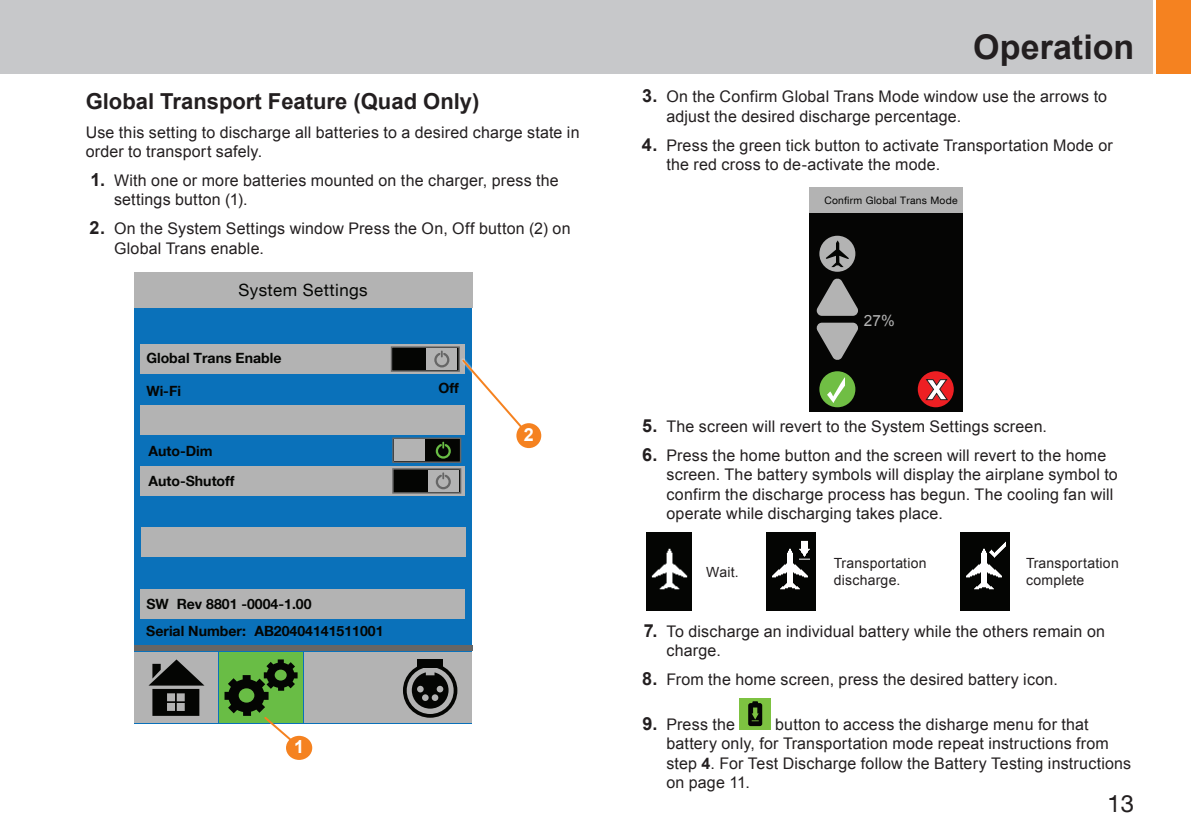
<style>
.page{position:relative;width:1191px;height:840px;background:#fff}
.page>*{position:absolute;margin:0;border:0;box-sizing:border-box;transform-origin:0 0}
.t1{font:700 38.6px "Arial";color:#fff}
.t2{font:700 34px "Arial";color:#231f20}
.t3{font:24px "Helvetica Neue LT Com";color:#231f20}
.t4{font:700 22px "Arial";color:#231f20}
.t5{font:700 18px "Arial";color:#fff}
.t6{font:17px "Helvetica Neue LT Com";letter-spacing:.025em;color:#040503}
.t7{font:16px/19.2px "Arial";letter-spacing:.01em;color:#231f20}
.t8{font:15.4px "Arial";color:#b3b3b3}
.t9{font:700 14px/30.2px "Helvetica Neue LT Com";color:#040503}
.t10{font:14px/16.8px "Arial";letter-spacing:.015em;color:#231f20}
.t11{font:10.2px "Helvetica Neue LT Com";letter-spacing:.025em;color:#050504}
.s1{font-weight:700;font-size:18px}
.s2{font-weight:700}
</style>
<div class="page">
<hr style="left:0;top:0;width:1px;height:73px;background:#c7c8ca">
<div style="left:1157px;top:0;width:34px;height:73px;background:#f58220"></div>
<div style="left:1px;top:0;width:1151px;height:73px;background:#c7c8ca"></div>
<div style="left:809px;top:187px;width:153px;height:26px;background:#b3b3b3"></div>
<svg style="left:809px;top:213px;width:153px;height:198px;background:#201c17"></svg>
<div style="left:134px;top:272px;width:338px;height:450px;background:#0a71ba"></div>
<div style="left:134px;top:644px;width:338px;height:6px;background:#666"></div>
<div style="left:135px;top:652px;width:83px;height:70px;background:#b3b3b3"></div>
<svg style="left:148px;top:659px;width:56px;height:56px"></svg>
<div style="left:219px;top:652px;width:84px;height:70px;background:#69bd45"></div>
<div style="left:304px;top:652px;width:83px;height:70px;background:#b3b3b3"></div>
<div style="left:388px;top:652px;width:84px;height:70px;background:#b3b3b3"></div>
<svg style="left:412px;top:672px;width:36px;height:36px"></svg>
<div style="left:403px;top:663px;width:54px;height:54px;border:4px solid #040503;border-radius:50%"></div>
<div style="left:417px;top:659px;width:26px;height:9px;background:#040503"></div>
<div style="left:141px;top:344px;width:324px;height:30px;background:#b3b3b3"></div>
<div style="left:134px;top:272px;width:338px;height:35px;background:#b3b3b3"></div>
<div style="left:141px;top:588px;width:323px;height:30px;background:#b3b3b3"></div>
<div style="left:141px;top:527px;width:324px;height:30px;background:#b3b3b3"></div>
<div style="left:141px;top:466px;width:323px;height:29px;background:#b3b3b3"></div>
<div style="left:141px;top:404px;width:323px;height:30px;background:#b3b3b3"></div>
<div style="left:393px;top:438px;width:67px;height:24px;background:#040503"></div>
<div style="left:392px;top:437px;width:69px;height:25px;border:1px solid #666"></div>
<div style="left:394px;top:439px;width:31px;height:21px;background:#b3b3b3"></div>
<svg style="left:436px;top:441px;width:15px;height:17px"></svg>
<div style="left:393px;top:468px;width:67px;height:24px;background:#040503"></div>
<div style="left:392px;top:468px;width:69px;height:25px;border:1px solid #666"></div>
<div style="left:428px;top:470px;width:31px;height:21px;background:#b3b3b3"></div>
<svg style="left:436px;top:472px;width:15px;height:17px"></svg>
<div style="left:391px;top:347px;width:68px;height:24px;background:#040503"></div>
<div style="left:391px;top:346px;width:69px;height:25px;border:1px solid #666"></div>
<div style="left:426px;top:348px;width:31px;height:21px;background:#b3b3b3"></div>
<svg style="left:434px;top:350px;width:15px;height:17px"></svg>
<div style="left:461px;top:358px;width:82px;height:91px;background:#fff"></div>
<svg style="left:460px;top:358px;width:65px;height:78px"></svg>
<div style="left:516px;top:423px;width:25px;height:25px;background:#f58220;border-radius:50%"></div>
<svg style="left:224px;top:659px;width:76px;height:85px"></svg>
<div style="left:286px;top:735px;width:26px;height:24px;background:#f58220;border-radius:50%"></div>
<img style="left:646px;top:532px;width:46px;height:78px">
<img style="left:767px;top:532px;width:48px;height:78px">
<img style="left:960px;top:532px;width:49px;height:78px">
<div style="left:739px;top:697px;width:32px;height:31px;background:#7dc241"></div>
<svg style="left:748px;top:701px;width:14px;height:24px"></svg>
<h3 class="t4" style="left:86px;top:86px;width:395px">Global Transport Feature (Quad Only)</h3>
<p class="t7" style="left:86px;top:123px;width:495px">Use this setting to discharge all batteries to a desired charge state in order to transport safely.</p>
<p class="t7" style="left:114px;top:171px;width:446px;text-indent:-24px"><span class="s1">1.</span> With one or more batteries mounted on the charger, press the settings button (1).</p>
<p class="t7" style="left:114px;top:219px;width:458px;text-indent:-24px"><span class="s1">2.</span> On the System Settings window Press the On, Off button (2) on<br>Global Trans enable.</p>
<p class="t6" style="left:238px;top:279px;width:131px">System Settings</p>
<p class="t9" style="left:146px;top:343px;width:137px">Global Trans Enable</p>
<p class="t9" style="left:146px;top:375px;width:36px">Wi-Fi</p>
<p class="t9" style="left:438px;top:373px;width:22px">Off</p>
<p class="t9" style="left:148px;top:435px;width:88px">Auto-Dim<br>Auto-Shutoff</p>
<p class="t9" style="left:146px;top:590px;width:239px;line-height:26.2px">SW Rev 8801 -0004-1.00<br>Serial Number: AB20404141511001</p>
<p class="t5" style="left:294px;top:734px;width:12px">1</p>
<p class="t5" style="left:524px;top:421px;width:12px">2</p>
<h2 class="t2" style="left:973px;top:23px;width:162px">Operation</h2>
<p class="t7" style="left:666px;top:87px;width:442px;text-indent:-24px"><span class="s1">3.</span> On the Confirm Global Trans Mode window use the arrows to adjust the desired discharge percentage.</p>
<p class="t7" style="left:666px;top:135px;width:448px;text-indent:-24px"><span class="s1">4.</span> Press the green tick button to activate Transportation Mode or the red cross to de-activate the mode.</p>
<p class="t11" style="left:824px;top:194px;width:135px">Confirm Global Trans Mode</p>
<p class="t8" style="left:864px;top:310px;width:32px">27%</p>
<h1 class="t1" style="left:926px;top:358px;width:23px">x</h1>
<p class="t7" style="left:642px;top:417px;width:406px"><span class="s1">5.</span> The screen will revert to the System Settings screen.</p>
<p class="t7" style="left:666px;top:445px;width:453px;text-indent:-24px"><span class="s1">6.</span> Press the home button and the screen will revert to the home screen. The battery symbols will display the airplane symbol to confirm the discharge process has begun. The cooling fan will operate while discharging takes place.</p>
<p class="t10" style="left:706px;top:563px;width:34px">Wait.</p>
<p class="t10" style="left:834px;top:554px;width:94px">Transportation discharge.</p>
<p class="t10" style="left:1026px;top:554px;width:94px">Transportation complete</p>
<p class="t7" style="left:666px;top:621px;width:440px;text-indent:-23px"><span class="s1">7.</span> To discharge an individual battery while the others remain on charge.</p>
<p class="t7" style="left:642px;top:669px;width:417px"><span class="s1">8.</span> From the home screen, press the desired battery icon.</p>
<p class="t7" style="left:642px;top:714px;width:94px"><span class="s1">9.</span> Press the</p>
<p class="t7" style="left:666px;top:714px;width:466px;text-indent:109px">button to access the disharge menu for that battery only, for Transportation mode repeat instructions from step <span class="s2">4</span>. For Test Discharge follow the Battery Testing instructions on page 11.</p>
<h3 class="t3" style="left:1107px;top:787px;width:28px">13</h3>
</div>
